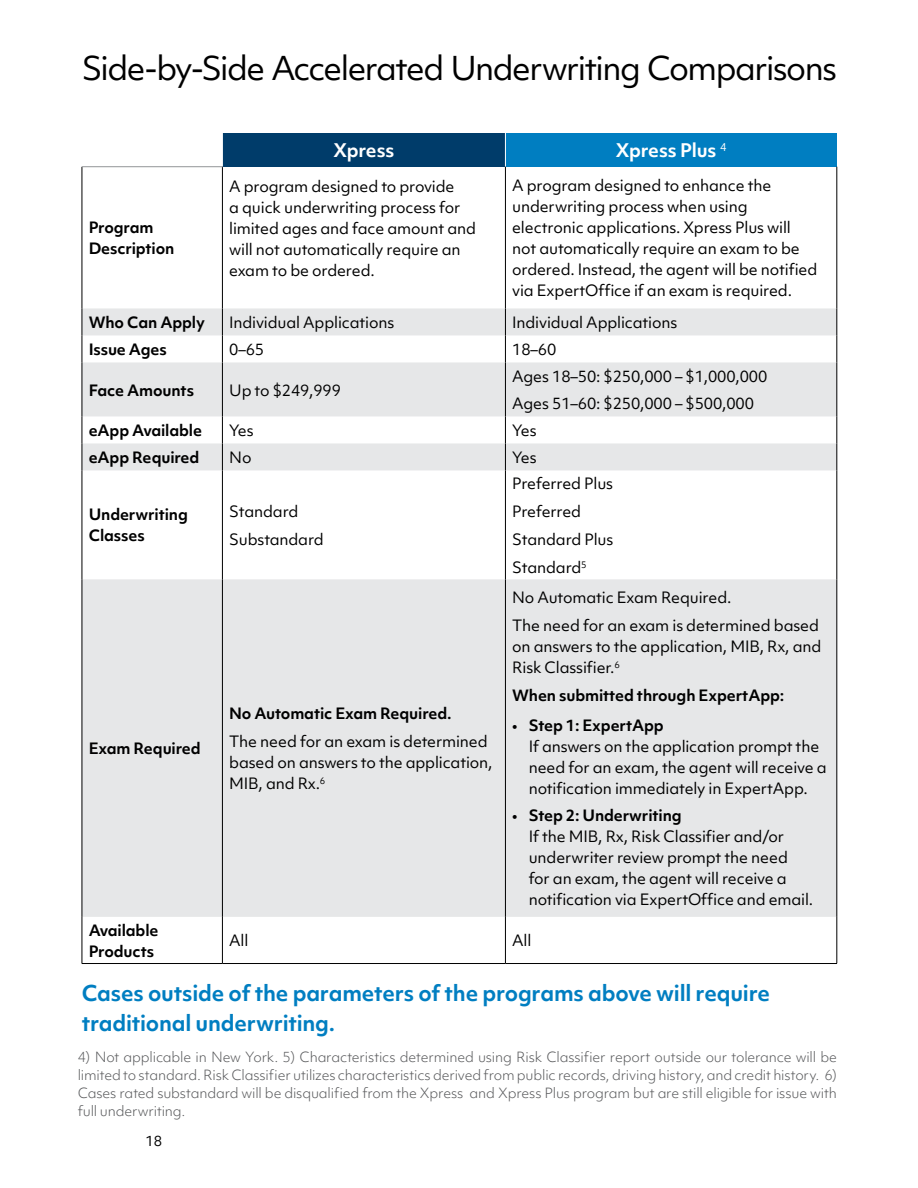
<style>
.page{position:relative;width:918px;height:1188px;background:#fff}
.page>*{position:absolute;margin:0;border:0;box-sizing:border-box;transform-origin:0 0}
.t1{font:31.5px "Objektiv Mk 1";letter-spacing:-.045em;color:#000}
.t2{font:700 21px/30px "Objektiv Mk 1";letter-spacing:-.01em;color:#007ec1}
.t3{font:700 18px "Objektiv Mk 1";letter-spacing:-.01em;color:#fff}
.t4{font:15px/21px "Objektiv Mk 1";letter-spacing:-.01em;color:#000}
.t5{font:700 15px/21px "Objektiv Mk 1";letter-spacing:-.01em;color:#000}
.t6{font:300 13.5px/18px "Objektiv Mk 1";letter-spacing:-.01em;color:#58595b;text-align:justify}
.t7{font:13.5px "Objektiv Mk 1";color:#000}
</style>
<div class="page">
<div style="left:222px;top:133px;width:283px;height:34px;background:#003c6a"></div>
<div style="left:505px;top:133px;width:332px;height:34px;background:#007ec1"></div>
<svg style="left:83px;top:308px;width:754px;height:609px;fill:#e6e7e8"></svg>
<hr style="left:222px;top:133px;width:1px;height:34px;background:#fff">
<hr style="left:505px;top:133px;width:1px;height:34px;background:#fff">
<hr style="left:82px;top:167px;width:1px;height:141px;background:#000">
<hr style="left:222px;top:167px;width:1px;height:141px;background:#000">
<hr style="left:505px;top:167px;width:1px;height:141px;background:#000">
<hr style="left:837px;top:167px;width:1px;height:141px;background:#000">
<svg style="left:82px;top:308px;width:1px;height:54px"></svg>
<svg style="left:222px;top:308px;width:1px;height:54px"></svg>
<svg style="left:505px;top:308px;width:1px;height:54px"></svg>
<svg style="left:837px;top:308px;width:1px;height:54px"></svg>
<hr style="left:82px;top:362px;width:1px;height:54px;background:#000">
<hr style="left:222px;top:362px;width:1px;height:54px;background:#000">
<hr style="left:505px;top:362px;width:1px;height:54px;background:#000">
<hr style="left:837px;top:362px;width:1px;height:54px;background:#000">
<svg style="left:82px;top:416px;width:1px;height:54px"></svg>
<svg style="left:222px;top:416px;width:1px;height:54px"></svg>
<svg style="left:505px;top:416px;width:1px;height:54px"></svg>
<svg style="left:837px;top:416px;width:1px;height:54px"></svg>
<hr style="left:82px;top:470px;width:1px;height:109px;background:#000">
<hr style="left:222px;top:470px;width:1px;height:109px;background:#000">
<hr style="left:505px;top:470px;width:1px;height:109px;background:#000">
<hr style="left:837px;top:470px;width:1px;height:109px;background:#000">
<hr style="left:82px;top:579px;width:1px;height:338px;background:#000">
<hr style="left:222px;top:579px;width:1px;height:338px;background:#000">
<hr style="left:505px;top:579px;width:1px;height:338px;background:#000">
<hr style="left:837px;top:579px;width:1px;height:338px;background:#000">
<hr style="left:82px;top:917px;width:1px;height:46px;background:#000">
<hr style="left:222px;top:917px;width:1px;height:46px;background:#000">
<hr style="left:505px;top:917px;width:1px;height:46px;background:#000">
<hr style="left:837px;top:917px;width:1px;height:46px;background:#000">
<hr style="left:82px;top:963px;width:140px;height:1px;background:#000">
<hr style="left:222px;top:963px;width:283px;height:1px;background:#000">
<hr style="left:505px;top:963px;width:332px;height:1px;background:#000">
<hr style="left:82px;top:166px;width:141px;height:1px;background:#939598">
<h1 class="t1" style="left:82px;top:46px;width:757px">Side-by-Side Accelerated Underwriting Comparisons</h1>
<p class="t5" style="left:89px;top:217px;width:87px">Program<br>Description</p>
<p class="t3" style="left:334px;top:138px;width:62px">Xpress</p>
<p class="t3" style="left:616px;top:138px;width:112px">Xpress Plus <sup>4</sup></p>
<p class="t4" style="left:229px;top:176px;width:248px">A program designed to provide<br>a quick underwriting process for limited ages and face amount and will not automatically require an exam to be ordered.</p>
<p class="t4" style="left:512px;top:175px;width:307px">A program designed to enhance the underwriting process when using electronic applications. Xpress Plus will not automatically require an exam to be ordered. Instead, the agent will be notified via ExpertOffice if an exam is required.</p>
<p class="t5" style="left:89px;top:312px;width:118px">Who Can Apply</p>
<p class="t4" style="left:229px;top:312px;width:167px">Individual Applications</p>
<p class="t4" style="left:512px;top:312px;width:167px">Individual Applications</p>
<p class="t5" style="left:89px;top:339px;width:80px">Issue Ages</p>
<p class="t4" style="left:229px;top:339px;width:36px">0–65</p>
<p class="t4" style="left:512px;top:339px;width:46px">18–60</p>
<p class="t5" style="left:89px;top:379px;width:107px">Face Amounts</p>
<p class="t4" style="left:229px;top:379px;width:113px">Up to $249,999</p>
<p class="t4" style="left:512px;top:362px;width:257px;line-height:27.8px">Ages 18–50: $250,000 – $1,000,000<br>Ages 51–60: $250,000 – $500,000</p>
<p class="t5" style="left:89px;top:420px;width:115px">eApp Available</p>
<p class="t4" style="left:229px;top:420px;width:26px">Yes</p>
<p class="t4" style="left:512px;top:420px;width:26px">Yes</p>
<p class="t5" style="left:89px;top:447px;width:112px">eApp Required</p>
<p class="t4" style="left:229px;top:447px;width:24px">No</p>
<p class="t4" style="left:512px;top:447px;width:26px">Yes</p>
<p class="t5" style="left:89px;top:504px;width:101px">Underwriting<br>Classes</p>
<p class="t4" style="left:229px;top:497px;width:96px;line-height:27.8px">Standard<br>Substandard</p>
<p class="t5" style="left:89px;top:738px;width:114px">Exam Required</p>
<p class="t5" style="left:229px;top:703px;width:224px">No Automatic Exam Required.</p>
<p class="t4" style="left:229px;top:731px;width:265px">The need for an exam is determined based on answers to the application,<br>MIB, and Rx.<sup>6</sup></p>
<p class="t4" style="left:512px;top:470px;width:103px;line-height:27.8px">Preferred Plus<br>Preferred<br>Standard Plus<br>Standard<sup>5</sup></p>
<p class="t4" style="left:512px;top:583px;width:308px;line-height:27.8px">No Automatic Exam Required.<br>The need for an exam is determined based</p>
<p class="t4" style="left:512px;top:636px;width:311px">on answers to the application, MIB, Rx, and<br>Risk Classifier.<sup>6</sup></p>
<p class="t5" style="left:512px;top:684px;width:274px">When submitted through ExpertApp:</p>
<p class="t5" style="left:512px;top:714px;width:153px">• Step 1: ExpertApp</p>
<p class="t4" style="left:529px;top:735px;width:299px">If answers on the application prompt the need for an exam, the agent will receive a notification immediately in ExpertApp.</p>
<p class="t5" style="left:512px;top:805px;width:171px">• Step 2: Underwriting</p>
<p class="t4" style="left:529px;top:826px;width:286px">If the MIB, Rx, Risk Classifier and/or underwriter review prompt the need<br>for an exam, the agent will receive a notification via ExpertOffice and email.</p>
<p class="t5" style="left:89px;top:919px;width:71px">Available<br>Products</p>
<p class="t4" style="left:229px;top:930px;width:21px">All</p>
<p class="t4" style="left:512px;top:930px;width:21px">All</p>
<h2 class="t2" style="left:82px;top:978px;width:690px">Cases outside of the parameters of the programs above will require traditional underwriting.</h2>
<p class="t6" style="left:78px;top:1048px;width:761px">4) Not applicable in New York. 5) Characteristics determined using Risk Classifier report outside our tolerance will be limited to standard. Risk Classifier utilizes characteristics derived from public records, driving history, and credit history. 6)<br>Cases rated substandard will be disqualified from the Xpress and Xpress Plus program but are still eligible for issue with full underwriting.</p>
<p class="t7" style="left:146px;top:1131px;width:18px">18</p>
</div>
